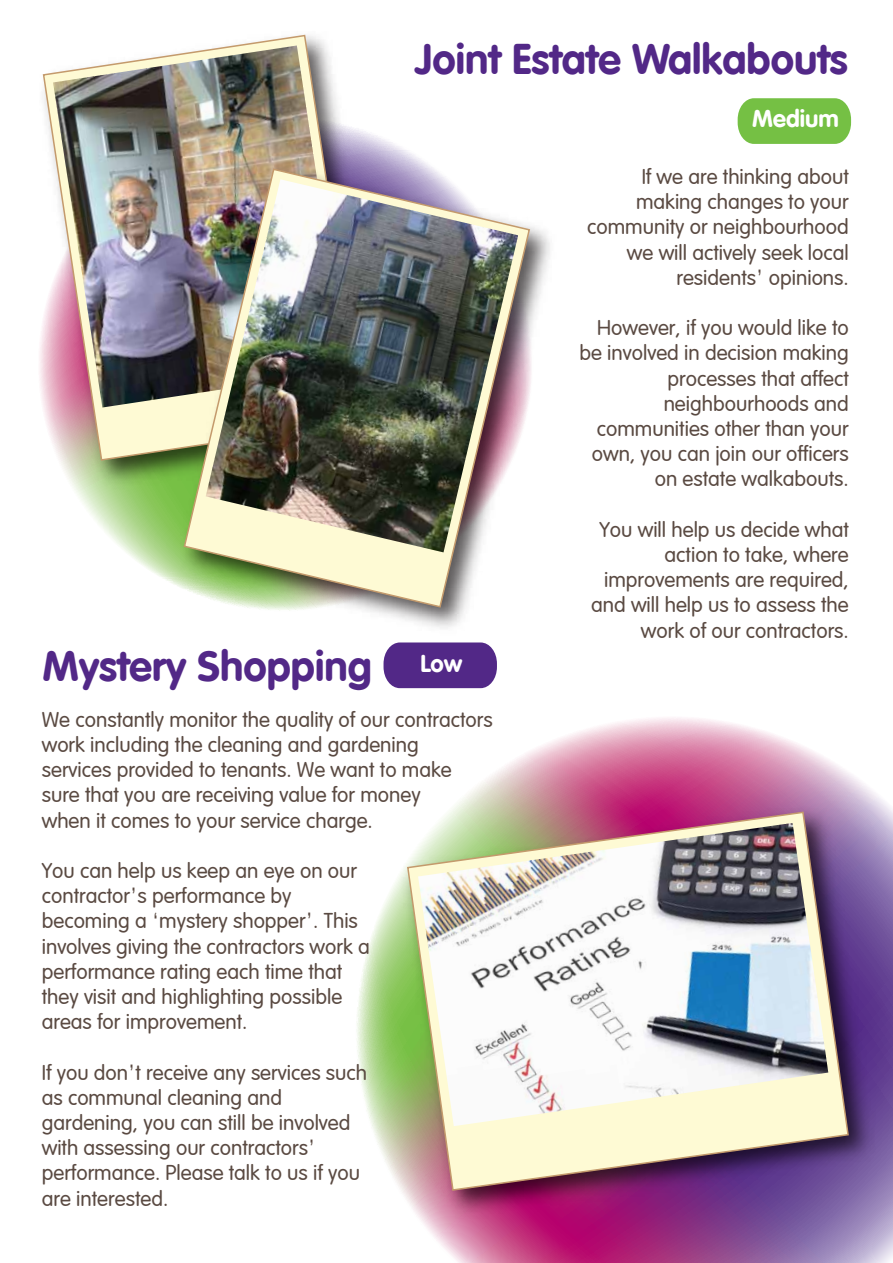
<style>
.page{position:relative;width:893px;height:1263px;background:#fff}
.page>*{position:absolute;margin:0;border:0;box-sizing:border-box;transform-origin:0 0}
.t1{font:700 42px "VAG Rounded LT";color:#522887}
.t2{font:700 24px "VAG Rounded LT";color:#fff}
.t3{font:300 21px/25.2px "VAG Rounded";color:#5a4a42;text-align:right}
.s1{font-family:"Century Gothic";font-weight:400}
</style>
<div class="page">
<svg style="left:357px;top:718px;width:536px;height:545px"></svg>
<svg style="left:77px;top:146px;width:338px;height:437px"></svg>
<img style="left:39px;top:131px;width:358px;height:363px">
<svg style="left:42px;top:34px;width:322px;height:428px"></svg>
<img style="left:53px;top:45px;width:293px;height:362px">
<img style="left:172px;top:156px;width:378px;height:472px">
<img style="left:183px;top:168px;width:348px;height:440px">
<img style="left:206px;top:179px;width:312px;height:373px">
<svg style="left:738px;top:98px;width:113px;height:46px;background:#7dc34f"></svg>
<img style="left:395px;top:799px;width:487px;height:425px">
<img style="left:406px;top:811px;width:444px;height:381px">
<img style="left:418px;top:823px;width:410px;height:303px">
<svg style="left:384px;top:642px;width:113px;height:46px;background:#5d358e"></svg>
<p class="t1" style="left:415px;top:35px;width:434px">Joint Estate Walkabouts</p>
<p class="t2" style="left:752px;top:105px;width:88px">Medium</p>
<p class="t1" style="left:42px;top:642px;width:422px">Mystery Shopping <sup>Low</sup></p>
<p class="t3" style="left:42px;top:708px;width:453px;text-align:left">We constantly monitor the quality of our contractors work including the cleaning and gardening services provided to tenants. We want to make sure that you are receiving value for money<br>when it comes to your service charge.</p>
<p class="t3" style="left:42px;top:859px;width:329px;text-align:left">You can help us keep an eye on our contractor<span class="s1">’</span>s performance by becoming a <span class="s1">‘</span>mystery shopper<span class="s1">’</span>. This involves giving the contractors work a performance rating each time that they visit and highlighting possible areas for improvement.</p>
<p class="t3" style="left:42px;top:1060px;width:327px;text-align:left">If you don<span class="s1">’</span>t receive any services such as communal cleaning and gardening, you can still be involved with assessing our contractors<span class="s1">’ </span>performance. Please talk to us if you are interested.</p>
<p class="t3" style="left:587px;top:165px;width:263px">If we are thinking about making changes to your community or neighbourhood we will actively seek local residents<span class="s1">’</span> opinions.</p>
<p class="t3" style="left:579px;top:316px;width:271px">However, if you would like to be involved in decision making processes that affect neighbourhoods and communities other than your own, you can join our officers on estate walkabouts.</p>
<p class="t3" style="left:591px;top:518px;width:259px">You will help us decide what action to take, where improvements are required, and will help us to assess the work of our contractors.</p>
</div>
